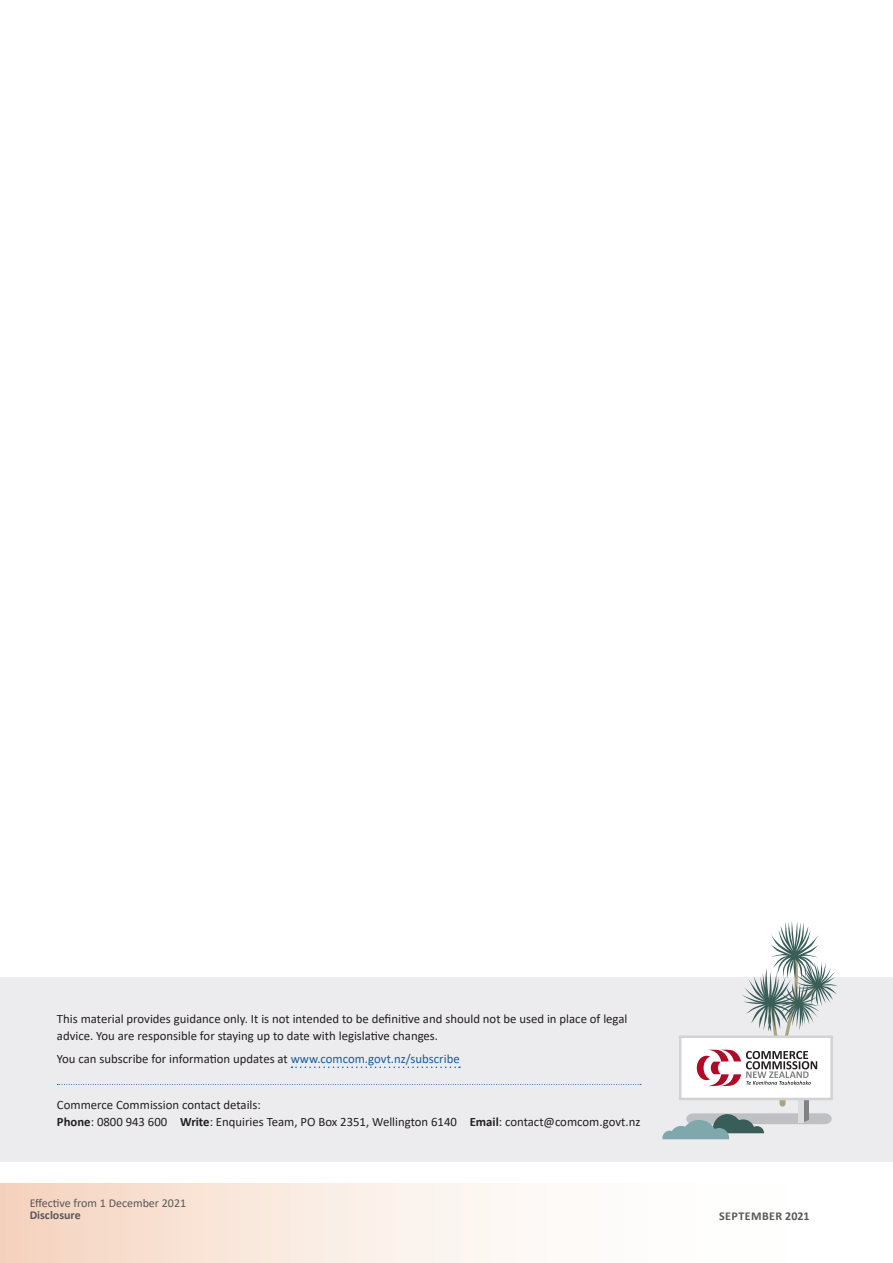
<style>
.page{position:relative;width:893px;height:1263px;background:#fff}
.page>*{position:absolute;margin:0;border:0;box-sizing:border-box;transform-origin:0 0}
.t1{font:12.75px/16.5px "Calibri";color:#231f20}
.t2{font:12px "Calibri";color:#57585a}
.t3{font:700 12px "Calibri";letter-spacing:.04em;color:#57585a}
.t4{font:700 12px "Calibri";color:#57585a}
.s1{color:#175d9e}
.s2{font-weight:700}
</style>
<div class="page">
<svg style="left:0;top:1183px;width:517px;height:80px"></svg>
<div style="left:0;top:977px;width:893px;height:184px;background:#ececee"></div>
<svg style="left:57px;top:1084px;width:584px;height:1px"></svg>
<svg style="left:291px;top:1066px;width:169px;height:2px"></svg>
<svg style="left:662px;top:921px;width:176px;height:218px"></svg>
<p class="t1" style="left:57px;top:1010px;width:572px">This material provides guidance only. It is not intended to be definitive and should not be used in place of legal advice. You are responsible for staying up to date with legislative changes.</p>
<p class="t1" style="left:57px;top:1050px;width:404px">You can subscribe for information updates at <span class="s1">www.comcom.govt.nz/subscribe</span></p>
<p class="t1" style="left:57px;top:1096px;width:585px">Commerce Commission contact details:<br><span class="s2">Phone</span>: 0800 943 600 <span class="s2">Write</span>: Enquiries Team, PO Box 2351, Wellington 6140 <span class="s2">Email</span>: contact@comcom.govt.nz</p>
<p class="t2" style="left:30px;top:1194px;width:158px">Effective from 1 December 2021</p>
<p class="t4" style="left:30px;top:1206px;width:53px">Disclosure</p>
<p class="t3" style="left:719px;top:1207px;width:92px">SEPTEMBER 2021</p>
</div>
